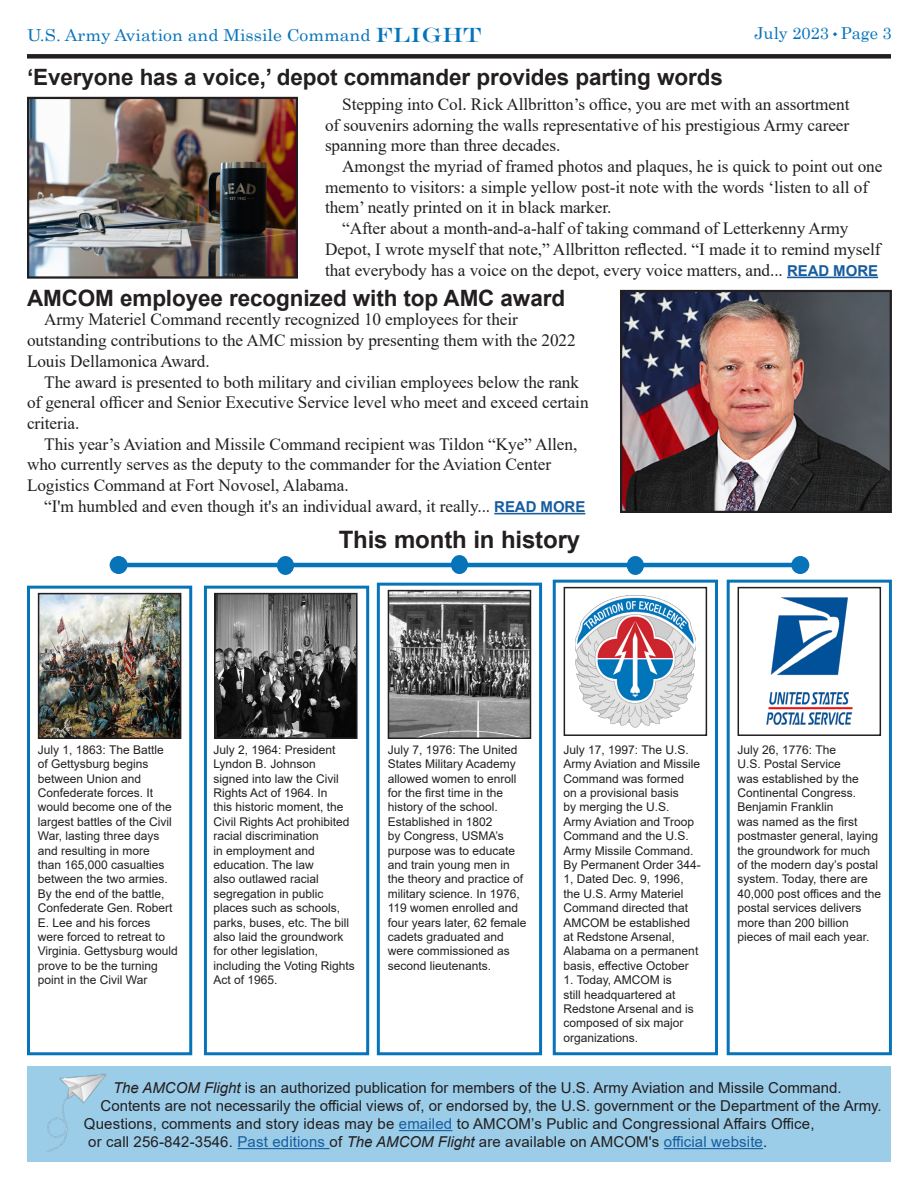
<style>
.page{position:relative;width:918px;height:1188px;background:#fff}
.page>*{position:absolute;margin:0;border:0;box-sizing:border-box;transform-origin:0 0}
.t1{font:700 24px "Arial";letter-spacing:-.005em;color:#231f20}
.t2{font:700 22.5px "Arial";letter-spacing:-.005em;color:#231f20}
.t3{font:17.25px/20.7px "Times New Roman";letter-spacing:-.005em;color:#231f20}
.t4{font:16.5px "Century";color:#0774ba;scale:1.07 1}
.t5{font:16.5px "Century";color:#0774ba}
.t6{font:15px "Arial";color:#231f20}
.t7{font:12px/14.4px "Arial";color:#231f20}
.s1{font-family:"Engravers";font-size:21px}
.s2{font-family:"Arial";font-weight:700;font-size:15px;color:#175d9e}
.s3{font-style:italic}
.s4{color:#175d9e}
</style>
<div class="page">
<div style="left:27px;top:54px;width:864px;height:5px;background:#231f20"></div>
<hr style="left:119px;top:563px;width:681px;height:4px;background:#0774ba">
<div style="left:791px;top:556px;width:18px;height:18px;background:#0774ba;border-radius:50%"></div>
<div style="left:110px;top:556px;width:18px;height:18px;background:#0774ba;border-radius:50%"></div>
<div style="left:204px;top:586px;width:165px;height:469px;background:#fff;border:3px solid #0774ba"></div>
<img style="left:217px;top:596px;width:138px;height:140px">
<div style="left:214px;top:593px;width:144px;height:146px;border:2px solid #231f20"></div>
<div style="left:377px;top:583px;width:165px;height:472px;background:#fff;border:3px solid #0774ba"></div>
<img style="left:391px;top:593px;width:137px;height:143px">
<div style="left:388px;top:590px;width:143px;height:149px;border:2px solid #231f20"></div>
<div style="left:727px;top:580px;width:165px;height:475px;background:#fff;border:3px solid #0774ba"></div>
<img style="left:766px;top:597px;width:87px;height:128px">
<div style="left:738px;top:587px;width:143px;height:149px;border:2px solid #231f20"></div>
<div style="left:27px;top:1066px;width:864px;height:96px;background:#9bcce8"></div>
<hr style="left:399px;top:1130px;width:53px;height:1px;background:#175d9e">
<hr style="left:237px;top:1148px;width:93px;height:1px;background:#175d9e">
<hr style="left:664px;top:1148px;width:99px;height:1px;background:#175d9e">
<img style="left:59px;top:1073px;width:47px;height:30px">
<img style="left:46px;top:1087px;width:35px;height:65px">
<div style="left:27px;top:586px;width:165px;height:469px;background:#fff;border:3px solid #0774ba"></div>
<img style="left:41px;top:596px;width:137px;height:140px">
<div style="left:38px;top:593px;width:143px;height:146px;border:2px solid #231f20"></div>
<div style="left:277px;top:556px;width:17px;height:19px;background:#0774ba;border-radius:50%"></div>
<div style="left:553px;top:580px;width:165px;height:475px;background:#fff;border:3px solid #0774ba"></div>
<img style="left:576px;top:595px;width:119px;height:133px">
<div style="left:564px;top:587px;width:143px;height:149px;border:2px solid #231f20"></div>
<div style="left:627px;top:556px;width:17px;height:19px;background:#0774ba;border-radius:50%"></div>
<div style="left:451px;top:555px;width:17px;height:19px;background:#0774ba;border-radius:50%"></div>
<hr style="left:787px;top:277px;width:91px;height:1px;background:#175d9e">
<img style="left:30px;top:100px;width:265px;height:176px">
<div style="left:27px;top:97px;width:271px;height:182px;border:2px solid #231f20"></div>
<hr style="left:494px;top:513px;width:91px;height:1px;background:#175d9e">
<img style="left:623px;top:293px;width:266px;height:217px">
<div style="left:620px;top:290px;width:272px;height:223px;border:2px solid #231f20"></div>
<p class="t4" style="left:27px;top:21px;width:426px">U.S. Army Aviation and Missile Command <span class="s1">FLIGHT</span></p>
<p class="t5" style="left:754px;top:20px;width:139px">July 2023 Page 3</p>
<p class="t2" style="left:27px;top:61px;width:697px">‘Everyone has a voice,’ depot commander provides parting words</p>
<p class="t3" style="left:325px;top:93px;width:526px;text-align:justify;text-indent:17px">Stepping into Col. Rick Allbritton’s office, you are met with an assortment of souvenirs adorning the walls representative of his prestigious Army career spanning more than three decades.</p>
<p class="t3" style="left:325px;top:155px;width:559px;text-indent:17px">Amongst the myriad of framed photos and plaques, he is quick to point out one memento to visitors: a simple yellow post-it note with the words ‘listen to all of them’ neatly printed on it in black marker.</p>
<p class="t3" style="left:325px;top:217px;width:557px;text-indent:17px">“After about a month-and-a-half of taking command of Letterkenny Army<br>Depot, I wrote myself that note,” Allbritton reflected. “I made it to remind myself that everybody has a voice on the depot, every voice matters, and... <span class="s2">READ MORE</span></p>
<p class="t3" style="left:27px;top:309px;width:550px;text-indent:17px">Army Materiel Command recently recognized 10 employees for their outstanding contributions to the AMC mission by presenting them with the 2022<br>Louis Dellamonica Award.</p>
<p class="t3" style="left:27px;top:371px;width:563px;text-indent:17px">The award is presented to both military and civilian employees below the rank of general officer and Senior Executive Service level who meet and exceed certain criteria.</p>
<p class="t3" style="left:27px;top:433px;width:552px;text-indent:17px">This year’s Aviation and Missile Command recipient was Tildon “Kye” Allen, who currently serves as the deputy to the commander for the Aviation Center<br>Logistics Command at Fort Novosel, Alabama.</p>
<p class="t3" style="left:44px;top:495px;width:543px">“I'm humbled and even though it's an individual award, it really... <span class="s2">READ MORE</span></p>
<p class="t2" style="left:27px;top:283px;width:540px">AMCOM employee recognized with top AMC award</p>
<p class="t1" style="left:339px;top:523px;width:243px">This month in history</p>
<p class="t7" style="left:38px;top:742px;width:141px">July 1, 1863: The Battle<br>of Gettysburg begins between Union and<br>Confederate forces. It would become one of the largest battles of the Civil<br>War, lasting three days and resulting in more<br>than 165,000 casualties between the two armies.<br>By the end of the battle,<br>Confederate Gen. Robert<br>E. Lee and his forces were forced to retreat to<br>Virginia. Gettysburg would prove to be the turning point in the Civil War</p>
<p class="t7" style="left:564px;top:742px;width:139px">July 17, 1997: The U.S.<br>Army Aviation and Missile<br>Command was formed<br>on a provisional basis<br>by merging the U.S.<br>Army Aviation and Troop<br>Command and the U.S.<br>Army Missile Command.<br>By Permanent Order 344-<br>1, Dated Dec. 9, 1996, the U.S. Army Materiel<br>Command directed that<br>AMCOM be established at Redstone Arsenal,<br>Alabama on a permanent basis, effective October</p>
<p class="t7" style="left:213px;top:742px;width:143px">July 2, 1964: President<br>Lyndon B. Johnson<br>signed into law the Civil<br>Rights Act of 1964. In<br>this historic moment, the<br>Civil Rights Act prohibited racial discrimination<br>in employment and education. The law<br>also outlawed racial segregation in public places such as schools, parks, buses, etc. The bill also laid the groundwork for other legislation, including the Voting Rights<br>Act of 1965.</p>
<p class="t7" style="left:388px;top:742px;width:140px">July 7, 1976: The United<br>States Military Academy allowed women to enroll for the first time in the history of the school.<br>Established in 1802<br>by Congress, USMA’s purpose was to educate and train young men in the theory and practice of military science. In 1976,<br>119 women enrolled and four years later, 62 female cadets graduated and were commissioned as second lieutenants.</p>
<p class="t7" style="left:738px;top:742px;width:145px">July 26, 1776: The<br>U.S. Postal Service<br>was established by the<br>Continental Congress.<br>Benjamin Franklin<br>was named as the first postmaster general, laying the groundwork for much of the modern day’s postal system. Today, there are<br>40,000 post offices and the postal services delivers more than 200 billion pieces of mail each year.</p>
<p class="t7" style="left:564px;top:973px;width:132px">1. Today, AMCOM is<br>still headquartered at<br>Redstone Arsenal and is composed of six major organizations.</p>
<p class="t6" style="left:113px;top:1077px;width:730px"><span class="s3">The AMCOM Flight</span> is an authorized publication for members of the U.S. Army Aviation and Missile Command.</p>
<p class="t6" style="left:101px;top:1095px;width:783px">Contents are not necessarily the official views of, or endorsed by, the U.S. government or the Department of the Army.</p>
<p class="t6" style="left:84px;top:1113px;width:732px">Questions, comments and story ideas may be <span class="s4">emailed</span> to AMCOM’s Public and Congressional Affairs Office,</p>
<p class="t6" style="left:88px;top:1131px;width:681px">or call 256-842-3546. <span class="s4">Past editions</span> of <span class="s3">The AMCOM Flight</span> are available on AMCOM's <span class="s4">official website</span>.</p>
</div>
